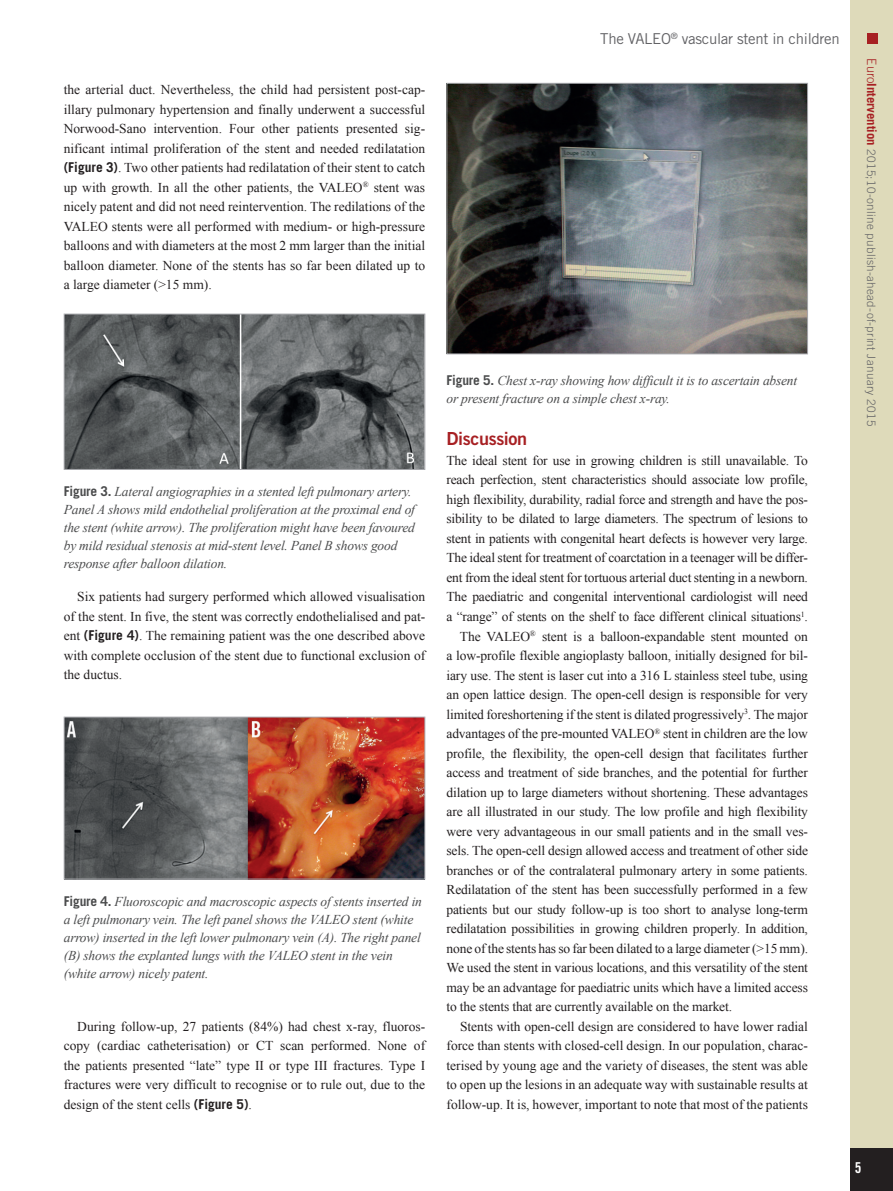
<style>
.page{position:relative;width:893px;height:1191px;background:#fff}
.page>*{position:absolute;margin:0;border:0;box-sizing:border-box;transform-origin:0 0}
.t1{font:18px "Trade Gothic LT Std Bd 2";letter-spacing:-.02em;color:#a72023}
.t2{font:15px "Trade Gothic LT Std";letter-spacing:-.02em;color:#636366}
.t3{font:15px "Trade Gothic LT Std Bd Cn 20";color:#fff}
.t4{font:13.5px/19.5px "Times New Roman";letter-spacing:-.01em;color:#231f20;text-align:justify}
.t5{font:italic 13.5px/18px "Times New Roman";letter-spacing:-.015em;color:#4b4c4d}
.t6{font:300 11.7px "Trade Gothic LT Std";letter-spacing:.03em;color:#636366}
.s1{font-family:"Trade Gothic LT Std";font-weight:700}
.s2{font-family:"Trade Gothic LT Std";font-weight:700;font-style:normal}
.s3{font-size:12.75px;color:#a72023}
.s4{font-weight:700;font-size:12.75px;color:#a72023}
</style>
<div class="page">
<div style="left:850px;top:0;width:43px;height:1191px;background:#dedaba"></div>
<div style="left:850px;top:1148px;width:43px;height:43px;background:#231f20"></div>
<div style="left:867px;top:34px;width:11px;height:10px;background:#a72023"></div>
<img style="left:66px;top:316px;width:357px;height:152px">
<div style="left:64px;top:314px;width:361px;height:156px;border:1px solid #a8a9ad"></div>
<img style="left:448px;top:85px;width:358px;height:267px">
<div style="left:446px;top:83px;width:362px;height:271px;border:1px solid #a8a9ad"></div>
<img style="left:66px;top:718px;width:357px;height:159px">
<div style="left:64px;top:716px;width:361px;height:163px;border:1px solid #a8a9ad"></div>
<p class="t4" style="left:64px;top:80px;width:363px">the arterial duct. Nevertheless, the child had persistent post-cap&shy;illary pulmonary hypertension and finally underwent a successful Norwood-Sano intervention. Four other patients presented sig&shy;nificant intimal proliferation of the stent and needed redilatation <span class="s1">(Figure 3)</span>. Two other patients had redilatation of their stent to catch up with growth. In all the other patients, the VALEO<sup>®</sup> stent was nicely patent and did not need reintervention. The redilations of the VALEO stents were all performed with medium- or high-pressure balloons and with diameters at the most 2 mm larger than the initial balloon diameter. None of the stents has so far been dilated up to a large diameter (&gt;15 mm).</p>
<p class="t2" style="left:600px;top:30px;width:241px">The VALEO<sup>®</sup> vascular stent in children</p>
<p class="t5" style="left:64px;top:482px;width:353px"><span class="s2">Figure 3.</span> Lateral angiographies in a stented left pulmonary artery.<br>Panel A shows mild endothelial proliferation at the proximal end of the stent (white arrow). The proliferation might have been favoured by mild residual stenosis at mid-stent level. Panel B shows good response after balloon dilation.</p>
<p class="t4" style="left:64px;top:587px;width:363px;text-indent:14px">Six patients had surgery performed which allowed visualisation of the stent. In five, the stent was correctly endothelialised and pat&shy;ent <span class="s1">(Figure 4)</span>. The remaining patient was the one described above with complete occlusion of the stent due to functional exclusion of the ductus.</p>
<p class="t5" style="left:64px;top:892px;width:360px"><span class="s2">Figure 4.</span> Fluoroscopic and macroscopic aspects of stents inserted in a left pulmonary vein. The left panel shows the VALEO stent (white arrow) inserted in the left lower pulmonary vein (A). The right panel (B) shows the explanted lungs with the VALEO stent in the vein (white arrow) nicely patent.</p>
<p class="t4" style="left:64px;top:1016px;width:363px;text-indent:14px">During follow-up, 27 patients (84%) had chest x-ray, fluoros&shy;copy (cardiac catheterisation) or CT scan performed. None of the patients presented “late” type II or type III fractures. Type I fractures were very difficult to recognise or to rule out, due to the design of the stent cells <span class="s1">(Figure 5)</span>.</p>
<p class="t5" style="left:446px;top:371px;width:352px"><span class="s2">Figure 5.</span> Chest x-ray showing how difficult it is to ascertain absent or present fracture on a simple chest x-ray.</p>
<h1 class="t1" style="left:446px;top:428px;width:82px">Discussion</h1>
<p class="t4" style="left:446px;top:450px;width:363px">The ideal stent for use in growing children is still unavailable. To</p>
<p class="t4" style="left:446px;top:470px;width:363px">reach perfection, stent characteristics should associate low profile,</p>
<p class="t4" style="left:446px;top:489px;width:363px">high flexibility, durability, radial force and strength and have the pos-</p>
<p class="t4" style="left:446px;top:509px;width:363px">sibility to be dilated to large diameters. The spectrum of lesions to</p>
<p class="t4" style="left:446px;top:528px;width:363px">stent in patients with congenital heart defects is however very large.</p>
<p class="t4" style="left:446px;top:548px;width:363px">The ideal stent for treatment of coarctation in a teenager will be differ-</p>
<p class="t4" style="left:446px;top:567px;width:363px">ent from the ideal stent for tortuous arterial duct stenting in a newborn.</p>
<p class="t4" style="left:446px;top:587px;width:363px">The paediatric and congenital interventional cardiologist will need</p>
<p class="t4" style="left:446px;top:606px;width:363px">a “range” of stents on the shelf to face different clinical situations<sup>1</sup>.</p>
<p class="t4" style="left:460px;top:626px;width:349px">The VALEO<sup>®</sup> stent is a balloon-expandable stent mounted on</p>
<p class="t4" style="left:446px;top:645px;width:363px">a low-profile flexible angioplasty balloon, initially designed for bil-</p>
<p class="t4" style="left:446px;top:665px;width:363px">iary use. The stent is laser cut into a 316 L stainless steel tube, using</p>
<p class="t4" style="left:446px;top:684px;width:363px">an open lattice design. The open-cell design is responsible for very</p>
<p class="t4" style="left:446px;top:704px;width:363px">limited foreshortening if the stent is dilated progressively<sup>3</sup>. The major</p>
<p class="t4" style="left:446px;top:723px;width:363px">advantages of the pre-mounted VALEO<sup>®</sup> stent in children are the low</p>
<p class="t4" style="left:446px;top:743px;width:363px">profile, the flexibility, the open-cell design that facilitates further</p>
<p class="t4" style="left:446px;top:762px;width:363px">access and treatment of side branches, and the potential for further</p>
<p class="t4" style="left:446px;top:782px;width:363px">dilation up to large diameters without shortening. These advantages</p>
<p class="t4" style="left:446px;top:801px;width:363px">are all illustrated in our study. The low profile and high flexibility</p>
<p class="t4" style="left:446px;top:821px;width:363px">were very advantageous in our small patients and in the small ves-</p>
<p class="t4" style="left:446px;top:840px;width:363px">sels. The open-cell design allowed access and treatment of other side</p>
<p class="t4" style="left:446px;top:860px;width:363px">branches or of the contralateral pulmonary artery in some patients.</p>
<p class="t4" style="left:446px;top:879px;width:363px">Redilatation of the stent has been successfully performed in a few</p>
<p class="t4" style="left:446px;top:899px;width:363px">patients but our study follow-up is too short to analyse long-term</p>
<p class="t4" style="left:446px;top:918px;width:363px">redilatation possibilities in growing children properly. In addition,</p>
<p class="t4" style="left:446px;top:938px;width:363px">none of the stents has so far been dilated to a large diameter (&gt;15 mm).</p>
<p class="t4" style="left:446px;top:957px;width:363px">We used the stent in various locations, and this versatility of the stent</p>
<p class="t4" style="left:446px;top:977px;width:363px">may be an advantage for paediatric units which have a limited access</p>
<p class="t4" style="left:446px;top:996px;width:287px">to the stents that are currently available on the market.</p>
<p class="t4" style="left:460px;top:1016px;width:349px">Stents with open-cell design are considered to have lower radial</p>
<p class="t4" style="left:446px;top:1035px;width:363px">force than stents with closed-cell design. In our population, charac-</p>
<p class="t4" style="left:446px;top:1055px;width:363px">terised by young age and the variety of diseases, the stent was able</p>
<p class="t4" style="left:446px;top:1074px;width:363px">to open up the lesions in an adequate way with sustainable results at</p>
<p class="t4" style="left:446px;top:1094px;width:363px">follow-up. It is, however, important to note that most of the patients</p>
<p class="t6" style="left:878px;top:58px;width:369px;rotate:90deg"><span class="s3">Euro</span><span class="s4">Intervention</span> 2015;10-online publish-ahead-of-print January 2015</p>
<p class="t3" style="left:855px;top:1158px;width:8px">5</p>
</div>
